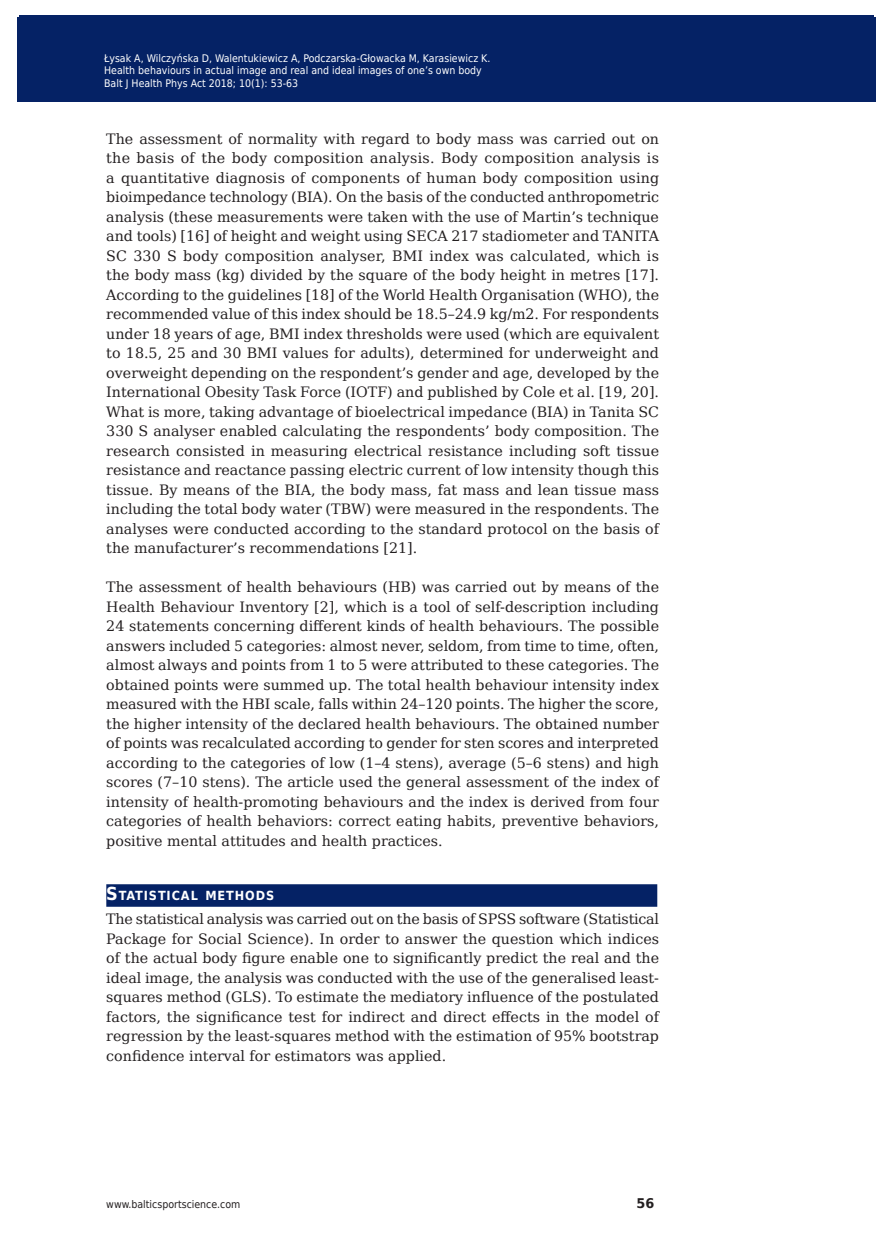
<style>
.page{position:relative;width:893px;height:1255px;background:#fff}
.page>*{position:absolute;margin:0;border:0;box-sizing:border-box;transform-origin:0 0}
.t1{font:14.25px/19.5px "DejaVu Serif";color:#231f20;text-align:justify}
.t2{font:700 13.35px "DejaVu Sans";color:#231f20;scale:.96 1}
.t3{font:700 12.6px "DejaVu Sans Condensed";letter-spacing:.07em;color:#fff}
.t4{font:10.5px/12.6px "DejaVu Sans Condensed";color:#fff}
.t5{font:10.5px "DejaVu Sans";color:#fff}
.t6{font:10.5px "DejaVu Sans Condensed";color:#231f20}
.s1{font-size:18px}
</style>
<div class="page">
<div style="left:17px;top:17px;width:859px;height:85px;background:#052265"></div>
<div style="left:106px;top:884px;width:551px;height:22px;background:#052265"></div>
<div style="left:19px;top:15px;width:855px;height:84px;background:#052265"></div>
<p class="t4" style="left:104px;top:51px;width:388px">Łysak A, Wilczyńska D, Walentukiewicz A, Podczarska-Głowacka M, Karasiewicz K.<br>Health behaviours in actual image and real and ideal images of one’s own body<br>Balt J Health Phys Act 2018; 10(1): 53-63</p>
<p class="t4" style="left:108px;top:55px;width:341px">Szczesna-Kaczmarek A<br>Blood K+ concentration balance after prolonged submaximal exercise...</p>
<p class="t5" style="left:108px;top:78px;width:224px">Balt J Health Phys Act 2014; 1(1): 233-244</p>
<p class="t1" style="left:106px;top:128px;width:554px">The assessment of normality with regard to body mass was carried out on the basis of the body composition analysis. Body composition analysis is a quantitative diagnosis of components of human body composition using bioimpedance technology (BIA). On the basis of the conducted anthropometric analysis (these measurements were taken with the use of Martin’s technique and tools) [16] of height and weight using SECA 217 stadiometer and TANITA SC 330 S body composition analyser, BMI index was calculated, which is the body mass (kg) divided by the square of the body height in metres [17].<br>According to the guidelines [18] of the World Health Organisation (WHO), the recommended value of this index should be 18.5–24.9 kg/m2. For respondents under 18 years of age, BMI index thresholds were used (which are equivalent to 18.5, 25 and 30 BMI values for adults), determined for underweight and overweight depending on the respondent’s gender and age, developed by the International Obesity Task Force (IOTF) and published by Cole et al. [19, 20].<br>What is more, taking advantage of bioelectrical impedance (BIA) in Tanita SC 330 S analyser enabled calculating the respondents’ body composition. The research consisted in measuring electrical resistance including soft tissue resistance and reactance passing electric current of low intensity though this tissue. By means of the BIA, the body mass, fat mass and lean tissue mass including the total body water (TBW) were measured in the respondents. The analyses were conducted according to the standard protocol on the basis of the manufacturer’s recommendations [21].</p>
<p class="t1" style="left:106px;top:577px;width:554px">The assessment of health behaviours (HB) was carried out by means of the Health Behaviour Inventory [2], which is a tool of self-description including 24 statements concerning different kinds of health behaviours. The possible answers included 5 categories: almost never, seldom, from time to time, often, almost always and points from 1 to 5 were attributed to these categories. The obtained points were summed up. The total health behaviour intensity index measured with the HBI scale, falls within 24–120 points. The higher the score, the higher intensity of the declared health behaviours. The obtained number of points was recalculated according to gender for sten scores and interpreted according to the categories of low (1–4 stens), average (5–6 stens) and high scores (7–10 stens). The article used the general assessment of the index of intensity of health-promoting behaviours and the index is derived from four categories of health behaviors: correct eating habits, preventive behaviors, positive mental attitudes and health practices.</p>
<p class="t3" style="left:106px;top:885px;width:169px"><span class="s1">S</span>TATISTICAL METHODS</p>
<p class="t1" style="left:106px;top:908px;width:554px">The statistical analysis was carried out on the basis of SPSS software (Statistical Package for Social Science). In order to answer the question which indices of the actual body figure enable one to significantly predict the real and the ideal image, the analysis was conducted with the use of the generalised least&shy;squares method (GLS). To estimate the mediatory influence of the postulated factors, the significance test for indirect and direct effects in the model of regression by the least-squares method with the estimation of 95% bootstrap confidence interval for estimators was applied.</p>
<p class="t6" style="left:106px;top:1195px;width:136px">www.balticsportscience.com</p>
<p class="t2" style="left:636px;top:1192px;width:20px">56</p>
</div>
